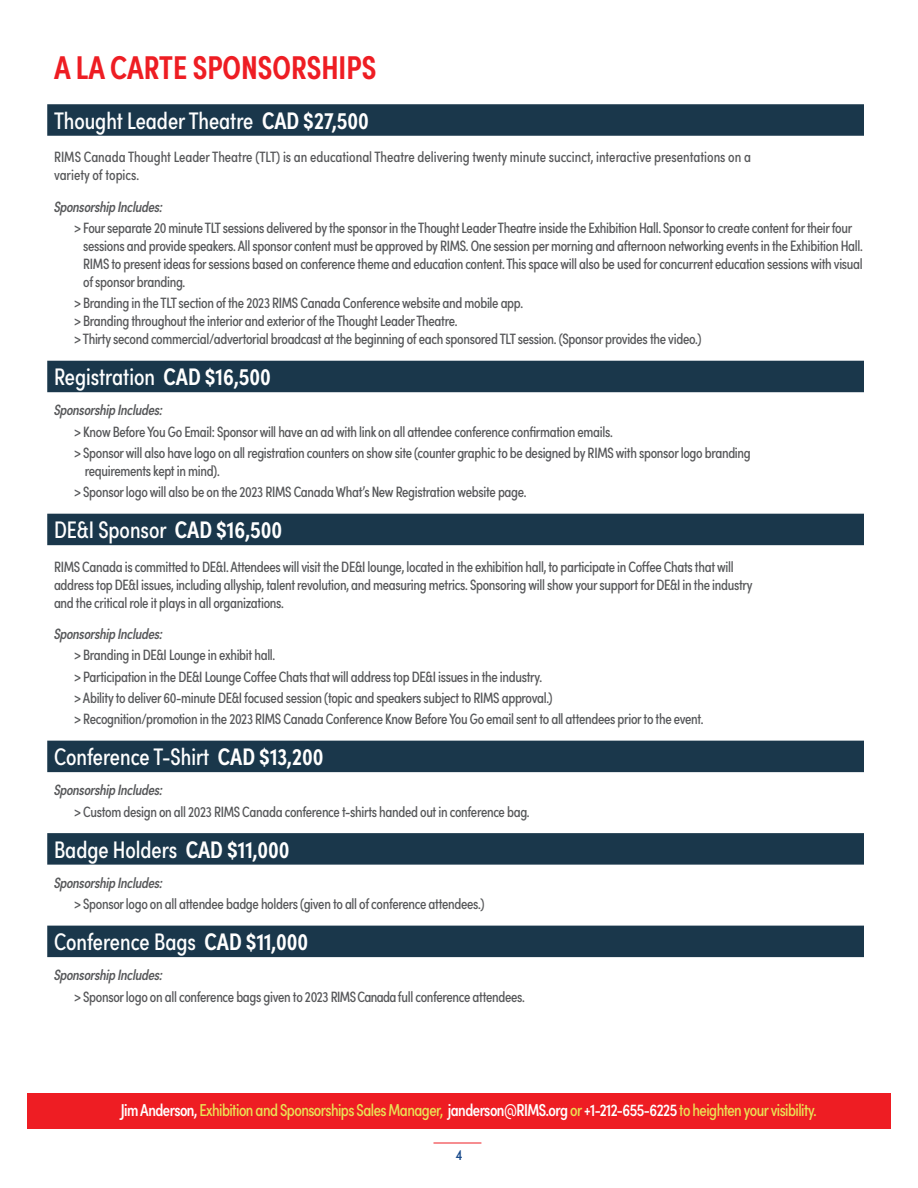
<style>
.page{position:relative;width:918px;height:1188px;background:#fff}
.page>*{position:absolute;margin:0;border:0;box-sizing:border-box;transform-origin:0 0}
.t1{font:600 33px "Sofia Pro Condensed";color:#ee1d23}
.t2{font:24px "Sofia Pro Condensed";color:#fff}
.t3{font:17.25px "Sofia Pro Condensed";letter-spacing:-.03em;color:#e9e255}
.t4{font:15px/18px "Sofia Pro Condensed";letter-spacing:-.02em;color:#57585a}
.t5{font:15px/18px "Sofia Pro Condensed";color:#57585a}
.t6{font:italic 500 15px "Sofia Pro Condensed";letter-spacing:-.02em;color:#57585a}
.t7{font:15px "Sofia Pro Condensed";color:#154789}
.s1{font-weight:600}
.s2{font-weight:500;color:#fff}
</style>
<div class="page">
<div style="left:27px;top:1094px;width:864px;height:35px;background:#ee1d23"></div>
<div style="left:47px;top:104px;width:817px;height:32px;background:#1a374b"></div>
<div style="left:47px;top:361px;width:817px;height:31px;background:#1a374b"></div>
<div style="left:47px;top:514px;width:817px;height:31px;background:#1a374b"></div>
<div style="left:47px;top:741px;width:817px;height:31px;background:#1a374b"></div>
<div style="left:47px;top:833px;width:817px;height:32px;background:#1a374b"></div>
<div style="left:47px;top:926px;width:817px;height:31px;background:#1a374b"></div>
<hr style="left:434px;top:1143px;width:47px;height:1px;background:#ee1d23">
<h1 class="t1" style="left:54px;top:42px;width:324px">A LA CARTE SPONSORSHIPS</h1>
<h2 class="t2" style="left:54px;top:103px;width:317px">Thought Leader Theatre <span class="s1">CAD $27,500</span></h2>
<p class="t5" style="left:54px;top:147px;width:698px">RIMS Canada Thought Leader Theatre (TLT) is an educational Theatre delivering twenty minute succinct, interactive presentations on a variety of topics.</p>
<p class="t6" style="left:54px;top:195px;width:110px">Sponsorship Includes:</p>
<p class="t4" style="left:83px;top:218px;width:781px;text-indent:-9px">&gt; Four separate 20 minute TLT sessions delivered by the sponsor in the Thought Leader Theatre inside the Exhibition Hall. Sponsor to create content for their four sessions and provide speakers. All sponsor content must be approved by RIMS. One session per morning and afternoon networking events in the Exhibition Hall.<br>RIMS to present ideas for sessions based on conference theme and education content. This space will also be used for concurrent education sessions with visual of sponsor branding.</p>
<p class="t4" style="left:74px;top:293px;width:629px">&gt; Branding in the TLT section of the 2023 RIMS Canada Conference website and mobile app.<br>&gt; Branding throughout the interior and exterior of the Thought Leader Theatre.<br>&gt; Thirty second commercial/advertorial broadcast at the beginning of each sponsored TLT session. (Sponsor provides the video.)</p>
<h2 class="t2" style="left:54px;top:360px;width:219px">Registration <span class="s1">CAD $16,500</span></h2>
<p class="t6" style="left:54px;top:399px;width:110px">Sponsorship Includes:</p>
<p class="t4" style="left:74px;top:420px;width:678px;line-height:21.3px">&gt; Know Before You Go Email: Sponsor will have an ad with link on all attendee conference confirmation emails.<br>&gt; Sponsor will also have logo on all registration counters on show site (counter graphic to be designed by RIMS with sponsor logo branding</p>
<p class="t4" style="left:74px;top:459px;width:454px;line-height:21.3px;text-indent:11px">requirements kept in mind).<br>&gt; Sponsor logo will also be on the 2023 RIMS Canada What’s New Registration website page.</p>
<h2 class="t2" style="left:54px;top:512px;width:230px">DE&amp;I Sponsor <span class="s1">CAD $16,500</span></h2>
<p class="t4" style="left:54px;top:557px;width:700px">RIMS Canada is committed to DE&amp;I. Attendees will visit the DE&amp;I lounge, located in the exhibition hall, to participate in Coffee Chats that will address top DE&amp;I issues, including allyship, talent revolution, and measuring metrics. Sponsoring will show your support for DE&amp;I in the industry and the critical role it plays in all organizations.</p>
<p class="t6" style="left:54px;top:623px;width:110px">Sponsorship Includes:</p>
<p class="t4" style="left:74px;top:644px;width:631px;line-height:21.3px">&gt; Branding in DE&amp;I Lounge in exhibit hall.<br>&gt; Participation in the DE&amp;I Lounge Coffee Chats that will address top DE&amp;I issues in the industry.<br>&gt; Ability to deliver 60-minute DE&amp;I focused session (topic and speakers subject to RIMS approval.)<br>&gt; Recognition/promotion in the 2023 RIMS Canada Conference Know Before You Go email sent to all attendees prior to the event.</p>
<h2 class="t2" style="left:54px;top:739px;width:271px">Conference T-Shirt <span class="s1">CAD $13,200</span></h2>
<p class="t6" style="left:54px;top:779px;width:110px">Sponsorship Includes:</p>
<p class="t4" style="left:74px;top:802px;width:457px">&gt; Custom design on all 2023 RIMS Canada conference t-shirts handed out in conference bag.</p>
<h2 class="t2" style="left:54px;top:832px;width:237px">Badge Holders <span class="s1">CAD $11,000</span></h2>
<p class="t6" style="left:54px;top:872px;width:110px">Sponsorship Includes:</p>
<p class="t4" style="left:74px;top:894px;width:412px">&gt; Sponsor logo on all attendee badge holders (given to all of conference attendees.)</p>
<h2 class="t2" style="left:54px;top:924px;width:256px">Conference Bags <span class="s1">CAD $11,000</span></h2>
<p class="t6" style="left:54px;top:964px;width:110px">Sponsorship Includes:</p>
<p class="t4" style="left:74px;top:987px;width:452px">&gt; Sponsor logo on all conference bags given to 2023 RIMS Canada full conference attendees.</p>
<p class="t3" style="left:121px;top:1098px;width:697px"><span class="s2">Jim Anderson,</span> Exhibition and Sponsorships Sales Manager, <span class="s2">janderson@RIMS.org</span> or <span class="s2">+1-212-655-6225</span> to heighten your visibility.</p>
<p class="t7" style="left:456px;top:1144px;width:8px">4</p>
</div>
